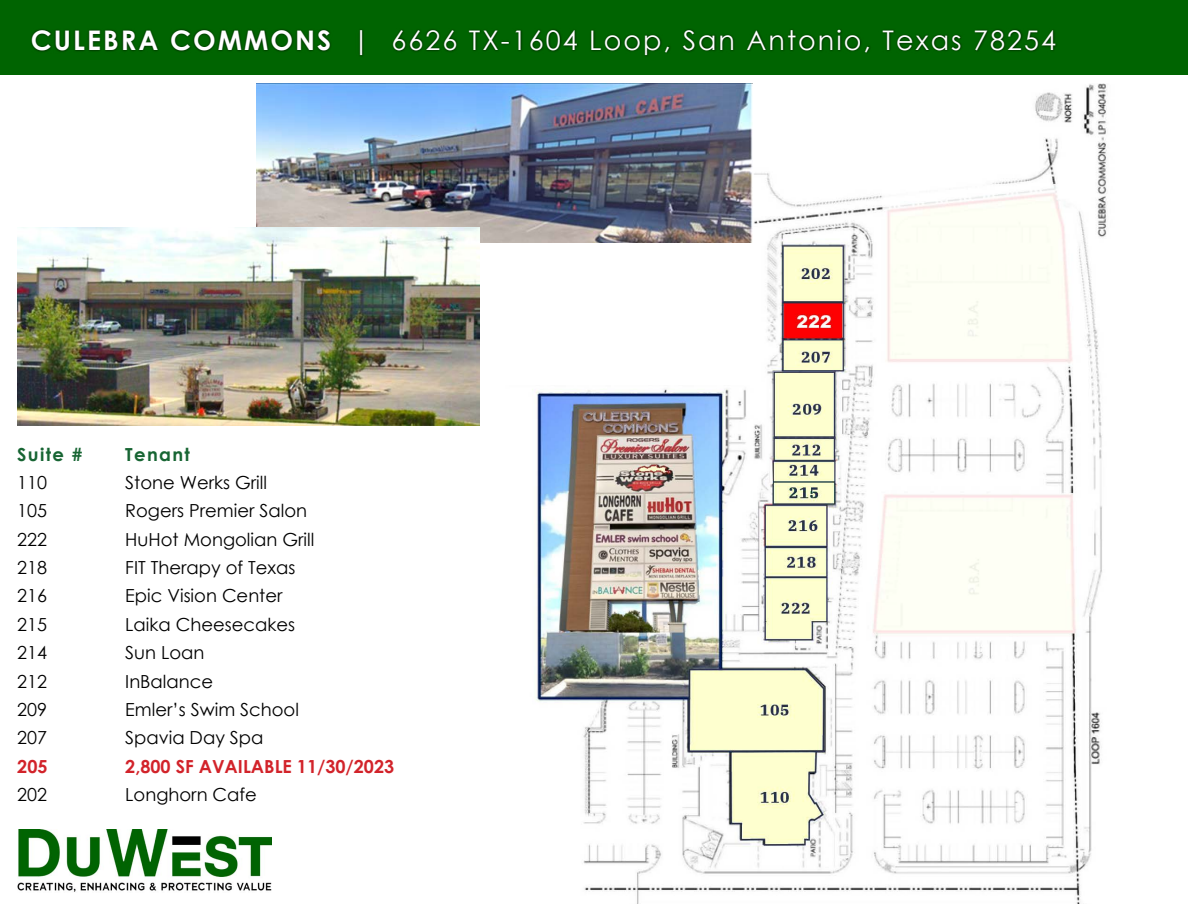
<style>
.page{position:relative;width:1188px;height:918px;background:#fff}
.page>*{position:absolute;margin:0;border:0;box-sizing:border-box;transform-origin:0 0}
.t1{font:27px "Century Gothic";letter-spacing:.075em;color:#fff}
.t2{font:18px "Century Gothic";color:#000}
.t3{font:700 18px "Century Gothic";color:#d2232a}
.t4{font:700 18px "Century Gothic";letter-spacing:.075em;color:#176533}
.s1{font-weight:700}
</style>
<div class="page">
<div style="left:0;top:0;width:1188px;height:75px;background:#006401"></div>
<div style="left:30px;top:28px;width:1028px;height:30px;background:#000;opacity:.75"></div>
<img style="left:17px;top:829px;width:254px;height:63px">
<img style="left:532px;top:83px;width:575px;height:821px">
<img style="left:256px;top:83px;width:497px;height:160px">
<img style="left:17px;top:228px;width:463px;height:198px">
<h1 class="t1" style="left:31px;top:21px;width:1027px"><span class="s1">CULEBRA COMMONS</span> | 6626 TX-1604 Loop, San Antonio, Texas 78254</h1>
<p class="t4" style="left:17px;top:441px;width:67px">Suite #</p>
<p class="t4" style="left:125px;top:441px;width:66px">Tenant</p>
<p class="t2" style="left:17px;top:470px;width:31px">110</p>
<p class="t2" style="left:125px;top:470px;width:143px">Stone Werks Grill</p>
<p class="t2" style="left:17px;top:498px;width:31px">105</p>
<p class="t2" style="left:125px;top:498px;width:183px">Rogers Premier Salon</p>
<p class="t2" style="left:17px;top:527px;width:31px">222</p>
<p class="t2" style="left:125px;top:527px;width:190px">HuHot Mongolian Grill</p>
<p class="t2" style="left:17px;top:555px;width:31px">218</p>
<p class="t2" style="left:125px;top:555px;width:172px">FIT Therapy of Texas</p>
<p class="t2" style="left:17px;top:583px;width:31px">216</p>
<p class="t2" style="left:125px;top:583px;width:159px">Epic Vision Center</p>
<p class="t2" style="left:17px;top:612px;width:31px">215</p>
<p class="t2" style="left:125px;top:612px;width:171px">Laika Cheesecakes</p>
<p class="t2" style="left:17px;top:640px;width:31px">214</p>
<p class="t2" style="left:125px;top:640px;width:81px">Sun Loan</p>
<p class="t2" style="left:17px;top:668px;width:31px">212</p>
<p class="t2" style="left:125px;top:668px;width:89px">InBalance</p>
<p class="t2" style="left:17px;top:697px;width:31px">209</p>
<p class="t2" style="left:125px;top:697px;width:175px">Emler’s Swim School</p>
<p class="t2" style="left:17px;top:725px;width:31px">207</p>
<p class="t2" style="left:125px;top:725px;width:140px">Spavia Day Spa</p>
<p class="t3" style="left:17px;top:752px;width:32px">205</p>
<p class="t3" style="left:125px;top:752px;width:270px">2,800 SF AVAILABLE 11/30/2023</p>
<p class="t2" style="left:17px;top:782px;width:31px">202</p>
<p class="t2" style="left:125px;top:782px;width:133px">Longhorn Cafe</p>
</div>
